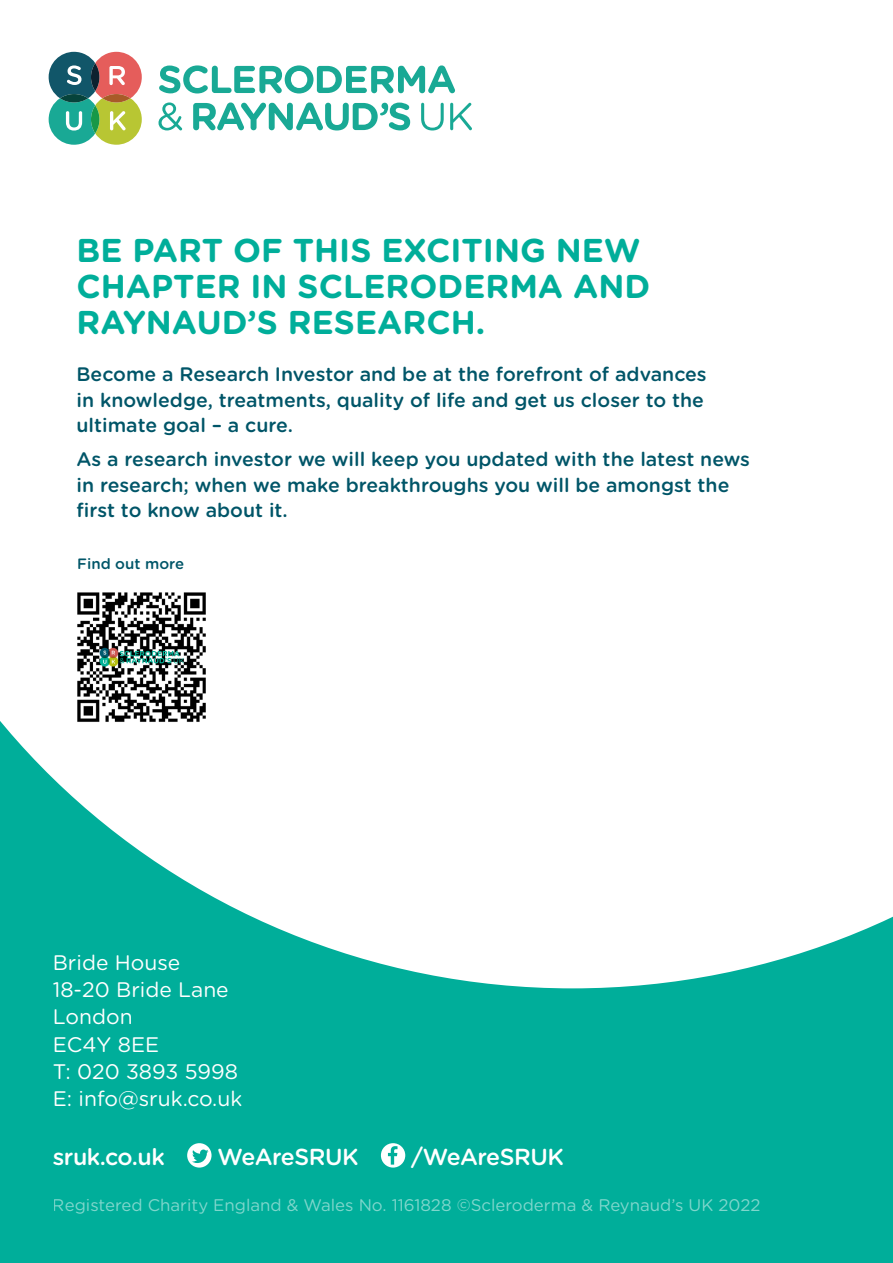
<style>
.page{position:relative;width:893px;height:1263px;background:#00ae9a}
.page>*{position:absolute;margin:0;border:0;box-sizing:border-box;transform-origin:0 0}
.Page_heading_28{font:700 33px/36px "Gotham Rounded";color:#00ae9a}
.Intro_copy{font:500 23.1px "Gotham Rounded";letter-spacing:-.02em;color:#fff}
.Body{font:21px "Gotham Rounded";color:#fff}
.Intro{font:500 19.5px/25.5px "Gotham Rounded";color:#005568}
.t1{font:16.8px "Gotham Rounded";color:#fff}
.Subhead_2_10_13_BLUE{font:500 15px "Gotham Rounded";color:#005568}
</style>
<div class="page">
<div style="left:0;top:0;width:893px;height:988px;background:#fff"></div>
<svg style="left:49px;top:52px;width:93px;height:93px;background:#8b9e81"></svg>
<svg style="left:159px;top:65px;width:296px;height:28px;background:#8dd4ca"></svg>
<svg style="left:159px;top:102px;width:23px;height:28px"></svg>
<svg style="left:193px;top:103px;width:217px;height:27px;background:#8bd3c9"></svg>
<svg style="left:421px;top:103px;width:23px;height:27px"></svg>
<svg style="left:450px;top:103px;width:22px;height:27px"></svg>
<div style="left:187px;top:1143px;width:25px;height:24px;background:#fff;border-radius:50%"></div>
<svg style="left:192px;top:1149px;width:17px;height:14px"></svg>
<div style="left:381px;top:1143px;width:24px;height:24px;background:#fff;border-radius:50%"></div>
<svg style="left:388px;top:1146px;width:9px;height:18px"></svg>
<img style="left:71px;top:587px;width:141px;height:140px">
<p class="Page_heading_28" style="left:77px;top:231px;width:575px">BE PART OF THIS EXCITING NEW<br>CHAPTER IN SCLERODERMA AND<br>RAYNAUD’S RESEARCH.</p>
<p class="Intro" style="left:77px;top:361px;width:632px">Become a Research Investor and be at the forefront of advances in knowledge, treatments, quality of life and get us closer to the ultimate goal – a cure.</p>
<p class="Intro" style="left:77px;top:446px;width:675px">As a research investor we will keep you updated with the latest news in research; when we make breakthroughs you will be amongst the first to know about it.</p>
<p class="Subhead_2_10_13_BLUE" style="left:77px;top:553px;width:108px">Find out more</p>
<p class="Body" style="left:53px;top:948px;width:129px">Bride House</p>
<p class="Body" style="left:53px;top:975px;width:177px">18-20 Bride Lane</p>
<p class="Body" style="left:53px;top:1002px;width:81px">London</p>
<p class="Body" style="left:53px;top:1030px;width:108px">EC4Y 8EE</p>
<p class="Body" style="left:53px;top:1057px;width:187px">T: 020 3893 5998</p>
<p class="Body" style="left:53px;top:1084px;width:191px">E: info@sruk.co.uk</p>
<p class="Intro_copy" style="left:53px;top:1141px;width:114px">sruk.co.uk</p>
<p class="Intro_copy" style="left:218px;top:1141px;width:143px">WeAreSRUK</p>
<p class="Intro_copy" style="left:411px;top:1141px;width:154px">/WeAreSRUK</p>
<p class="t1" style="left:53px;top:1193px;width:709px">Registered Charity England &amp; Wales No. 1161828 ©Scleroderma &amp; Reynaud’s UK 2022</p>
</div>
